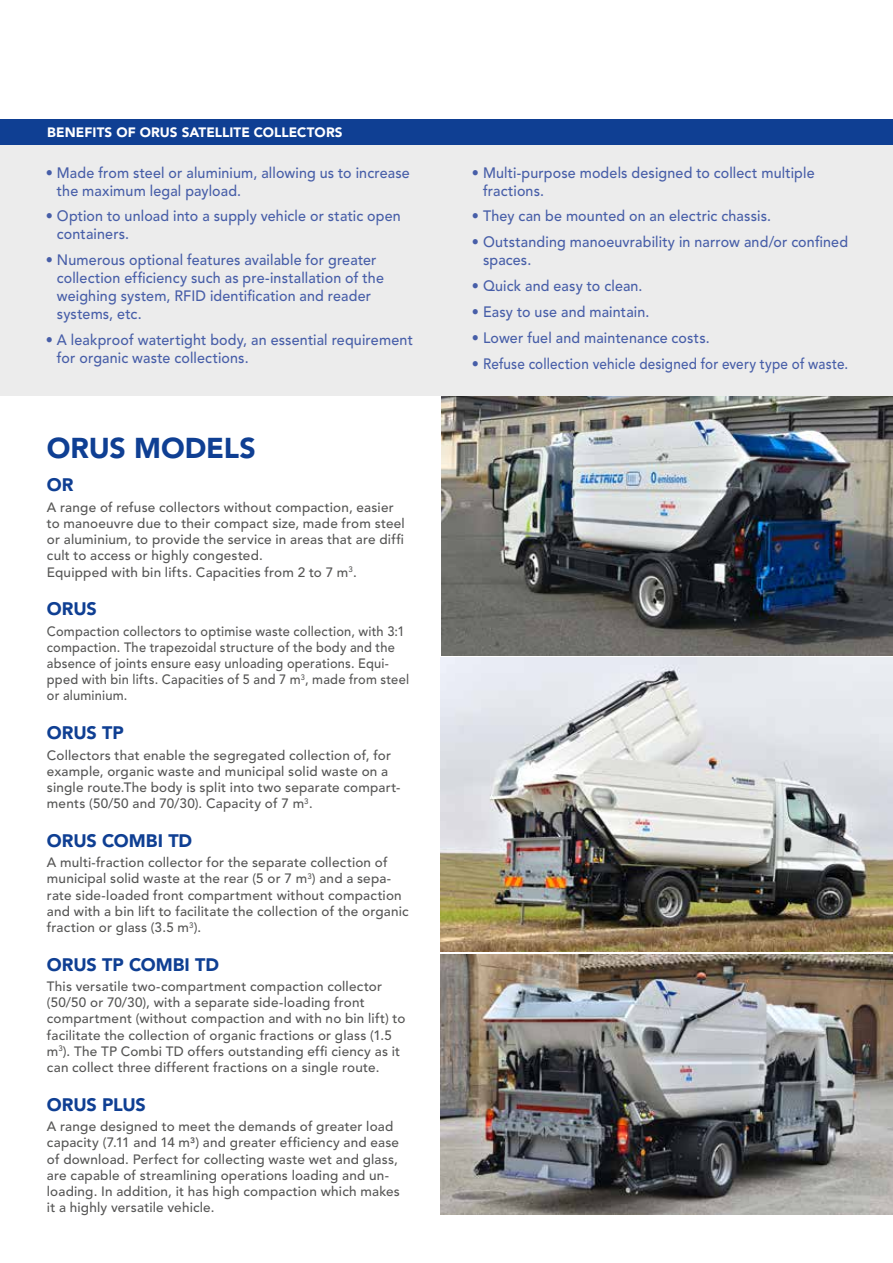
<style>
.page{position:relative;width:893px;height:1263px;background:#fff}
.page>*{position:absolute;margin:0;border:0;box-sizing:border-box;transform-origin:0 0}
.t1{font:900 28.5px "Avenir LT Pro";letter-spacing:-.005em;color:#0f3f93}
.t2{font:900 18px "Avenir LT Pro";letter-spacing:-.005em;color:#0f3f93}
.t3{font:500 15px/18px "Avenir LT Pro";letter-spacing:.01em;color:#475ea8;scale:.95 1}
.t4{font:500 13.5px/16.2px "Avenir LT Pro";letter-spacing:.015em;color:#565655}
.t5{font:500 13.5px/16.2px "Avenir LT Pro";letter-spacing:.015em;color:#565655;scale:.95 1}
.t6{font:900 13.5px "Avenir LT Pro";letter-spacing:.005em;color:#fff}
</style>
<div class="page">
<div style="left:0;top:119px;width:893px;height:277px;background:#ececec"></div>
<div style="left:0;top:119px;width:893px;height:26px;background:#0f3f93"></div>
<img style="left:441px;top:396px;width:452px;height:259px">
<img style="left:440px;top:658px;width:453px;height:294px">
<img style="left:440px;top:955px;width:453px;height:259px">
<p class="t6" style="left:47px;top:124px;width:297px">BENEFITS OF ORUS SATELLITE COLLECTORS</p>
<p class="t3" style="left:57px;top:164px;width:373px;text-indent:-11px">• Made from steel or aluminium, allowing us to increase the maximum legal payload.</p>
<p class="t3" style="left:57px;top:207px;width:363px;text-indent:-11px">• Option to unload into a supply vehicle or static open containers.</p>
<p class="t3" style="left:57px;top:251px;width:346px;text-indent:-11px">• Numerous optional features available for greater collection efficiency such as pre-installation of the weighing system, RFID identification and reader systems, etc.</p>
<p class="t3" style="left:57px;top:331px;width:376px;text-indent:-11px">• A leakproof watertight body, an essential requirement for organic waste collections.</p>
<h1 class="t1" style="left:47px;top:430px;width:210px">ORUS MODELS</h1>
<h2 class="t2" style="left:47px;top:474px;width:28px">OR</h2>
<p class="t4" style="left:47px;top:499px;width:359px">A range of refuse collectors without compaction, easier to manoeuvre due to their compact size, made from steel or aluminium, to provide the service in areas that are diffi cult to access or highly congested.<br>Equipped with bin lifts. Capacities from 2 to 7 m<sup>3</sup>.</p>
<h2 class="t2" style="left:47px;top:598px;width:51px">ORUS</h2>
<p class="t5" style="left:47px;top:623px;width:383px">Compaction collectors to optimise waste collection, with 3:1 compaction. The trapezoidal structure of the body and the absence of joints ensure easy unloading operations. Equi&shy;pped with bin lifts. Capacities of 5 and 7 m<sup>3</sup>, made from steel or aluminium.</p>
<h2 class="t2" style="left:47px;top:722px;width:78px">ORUS TP</h2>
<p class="t4" style="left:47px;top:747px;width:355px">Collectors that enable the segregated collection of, for example, organic waste and municipal solid waste on a single route.The body is split into two separate compart&shy;ments (50/50 and 70/30). Capacity of 7 m<sup>3</sup>.</p>
<h2 class="t2" style="left:47px;top:829px;width:147px">ORUS COMBI TD</h2>
<p class="t4" style="left:47px;top:855px;width:363px">A multi-fraction collector for the separate collection of municipal solid waste at the rear (5 or 7 m<sup>3</sup>) and a sepa&shy;rate side-loaded front compartment without compaction and with a bin lift to facilitate the collection of the organic fraction or glass (3.5 m<sup>3</sup>).</p>
<h2 class="t2" style="left:47px;top:953px;width:174px">ORUS TP COMBI TD</h2>
<p class="t4" style="left:47px;top:978px;width:360px">This versatile two-compartment compaction collector (50/50 or 70/30), with a separate side-loading front compartment (without compaction and with no bin lift) to facilitate the collection of organic fractions or glass (1.5 m<sup>3</sup>). The TP Combi TD offers outstanding effi ciency as it can collect three different fractions on a single route.</p>
<h2 class="t2" style="left:47px;top:1093px;width:101px">ORUS PLUS</h2>
<p class="t4" style="left:47px;top:1118px;width:354px">A range designed to meet the demands of greater load capacity (7.11 and 14 m³) and greater efficiency and ease of download. Perfect for collecting waste wet and glass, are capable of streamlining operations loading and un&shy;loading. In addition, it has high compaction which makes it a highly versatile vehicle.</p>
<p class="t3" style="left:483px;top:164px;width:350px;text-indent:-11px">• Multi-purpose models designed to collect multiple fractions.</p>
<p class="t3" style="left:472px;top:207px;width:316px">• They can be mounted on an electric chassis.</p>
<p class="t3" style="left:483px;top:233px;width:386px;text-indent:-11px">• Outstanding manoeuvrability in narrow and/or confined spaces.</p>
<p class="t3" style="left:472px;top:277px;width:181px">• Quick and easy to clean.</p>
<p class="t3" style="left:472px;top:303px;width:188px">• Easy to use and maintain.</p>
<p class="t3" style="left:472px;top:329px;width:252px">• Lower fuel and maintenance costs.</p>
<p class="t3" style="left:472px;top:355px;width:398px">• Refuse collection vehicle designed for every type of waste.</p>
</div>
